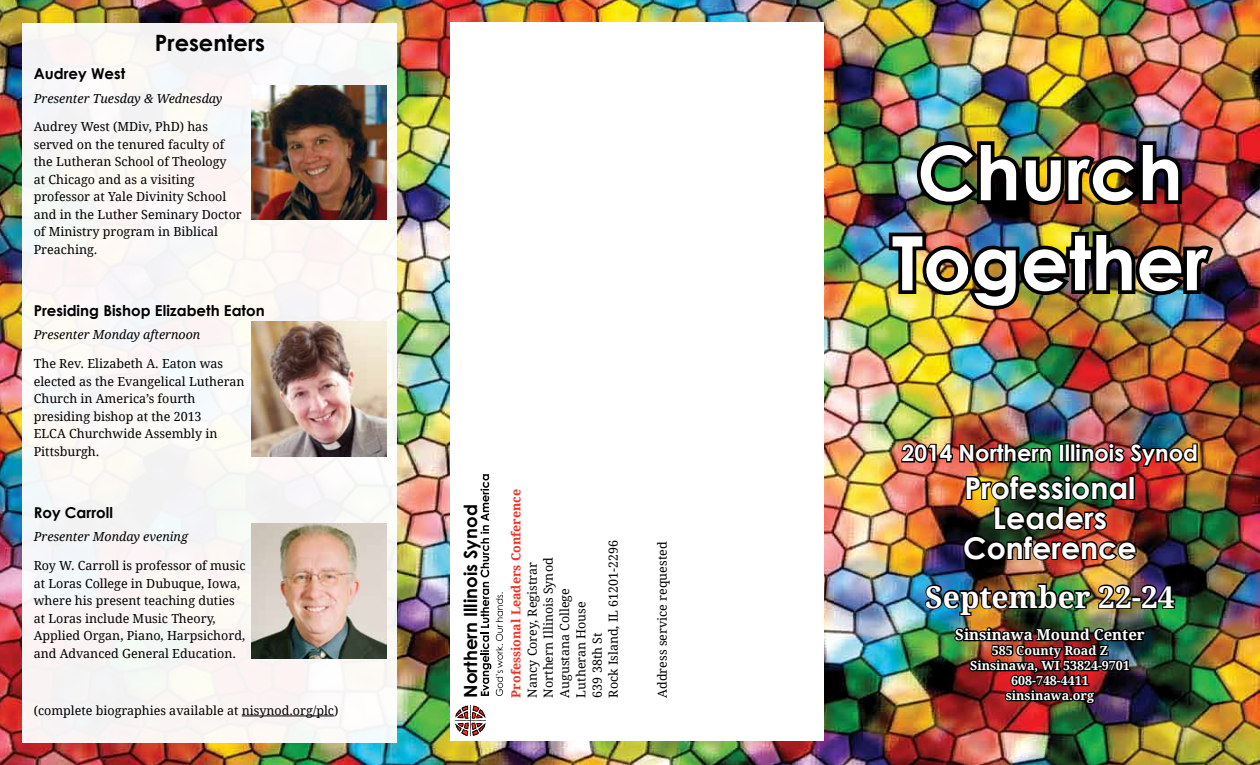
<style>
.page{position:relative;width:1260px;height:765px;background:#fff}
.page>*{position:absolute;margin:0;border:0;box-sizing:border-box;transform-origin:0 0}
.t1{font:700 75px/90px "Century Gothic";color:#fff;text-align:center}
.t2{font:700 30px/30px "Century Gothic";color:#fff;text-align:center}
.t3{font:700 30px "Droid Serif";color:#fff}
.t4{font:700 22.5px "Century Gothic";color:#fff}
.t5{font:700 22.5px "Century Gothic";color:#000}
.t6{font:700 18.12px "Century Gothic";color:#000}
.t7{font:700 15px "Century Gothic";color:#000}
.t8{font:700 15px "Droid Serif";color:#fff}
.t9{font:12.5px/17.5px "Droid Serif";color:#000}
.t10{font:italic 12.5px "Droid Serif";color:#000}
.t11{font:700 12.5px/15px "Droid Serif";color:#fff;text-align:center}
.t12{font:700 12.5px "Droid Serif";color:#ee3124}
</style>
<div class="page">
<img style="left:0;top:0;width:1260px;height:765px">
<div style="left:450px;top:22px;width:374px;height:719px;background:#fff"></div>
<svg style="left:480px;top:474px;width:23px;height:222px"></svg>
<svg style="left:455px;top:705px;width:31px;height:31px"></svg>
<div style="left:22px;top:23px;width:376px;height:719px;background:#faf7f5"></div>
<hr style="left:242px;top:716px;width:92px;height:1px;background:#000">
<img style="left:251px;top:85px;width:135px;height:135px">
<img style="left:251px;top:322px;width:135px;height:135px">
<img style="left:251px;top:524px;width:135px;height:135px">
<img style="left:912px;top:138px;width:274px;height:73px">
<img style="left:885px;top:228px;width:333px;height:87px">
<img style="left:899px;top:441px;width:300px;height:281px">
<h3 class="t5" style="left:155px;top:29px;width:112px">Presenters</h3>
<p class="t7" style="left:34px;top:64px;width:93px">Audrey West</p>
<p class="t10" style="left:34px;top:91px;width:190px">Presenter Tuesday &amp; Wednesday</p>
<p class="t9" style="left:34px;top:118px;width:210px">Audrey West (MDiv, PhD) has served on the tenured faculty of the Lutheran School of Theology<br>at Chicago and as a visiting professor at Yale Divinity School and in the Luther Seminary Doctor of Ministry program in Biblical<br>Preaching.</p>
<p class="t7" style="left:34px;top:301px;width:233px">Presiding Bishop Elizabeth Eaton</p>
<p class="t10" style="left:34px;top:328px;width:168px">Presenter Monday afternoon</p>
<p class="t9" style="left:34px;top:355px;width:212px">The Rev. Elizabeth A. Eaton was elected as the Evangelical Lutheran<br>Church in America’s fourth presiding bishop at the 2013<br>ELCA Churchwide Assembly in<br>Pittsburgh.</p>
<p class="t7" style="left:34px;top:503px;width:81px">Roy Carroll</p>
<p class="t10" style="left:34px;top:530px;width:156px">Presenter Monday evening</p>
<p class="t9" style="left:34px;top:557px;width:213px">Roy W. Carroll is professor of music at Loras College in Dubuque, Iowa, where his present teaching duties at Loras include Music Theory, Applied Organ, Piano, Harpsichord, and Advanced General Education.</p>
<p class="t9" style="left:34px;top:702px;width:306px">(complete biographies available at nisynod.org/plc)</p>
<h3 class="t6" style="left:457px;top:698px;width:195px;rotate:-90deg">Northern Illinois Synod</h3>
<p class="t12" style="left:509px;top:698px;width:210px;rotate:-90deg">Professional Leaders Conference</p>
<p class="t9" style="left:524px;top:698px;width:159px;line-height:16.2px;rotate:-90deg">Nancy Corey, Registrar<br>Northern Illinois Synod<br>Augustana College<br>Lutheran House<br>639 38th St<br>Rock Island, IL 61201-2296</p>
<p class="t9" style="left:654px;top:698px;width:157px;rotate:-90deg">Address service requested</p>
<h1 class="t1" style="left:892px;top:126px;width:318px">Church<br>Together</h1>
<h3 class="t4" style="left:902px;top:439px;width:298px">2014 Northern Illinois Synod</h3>
<h2 class="t2" style="left:963px;top:472px;width:175px">Professional<br>Leaders<br>Conference</h2>
<h2 class="t3" style="left:925px;top:580px;width:251px">September 22-24</h2>
<p class="t8" style="left:955px;top:626px;width:191px">Sinsinawa Mound Center</p>
<p class="t11" style="left:970px;top:643px;width:161px">585 County Road Z<br>Sinsinawa, WI 53824-9701<br>608-748-4411 sinsinawa.org</p>
</div>
